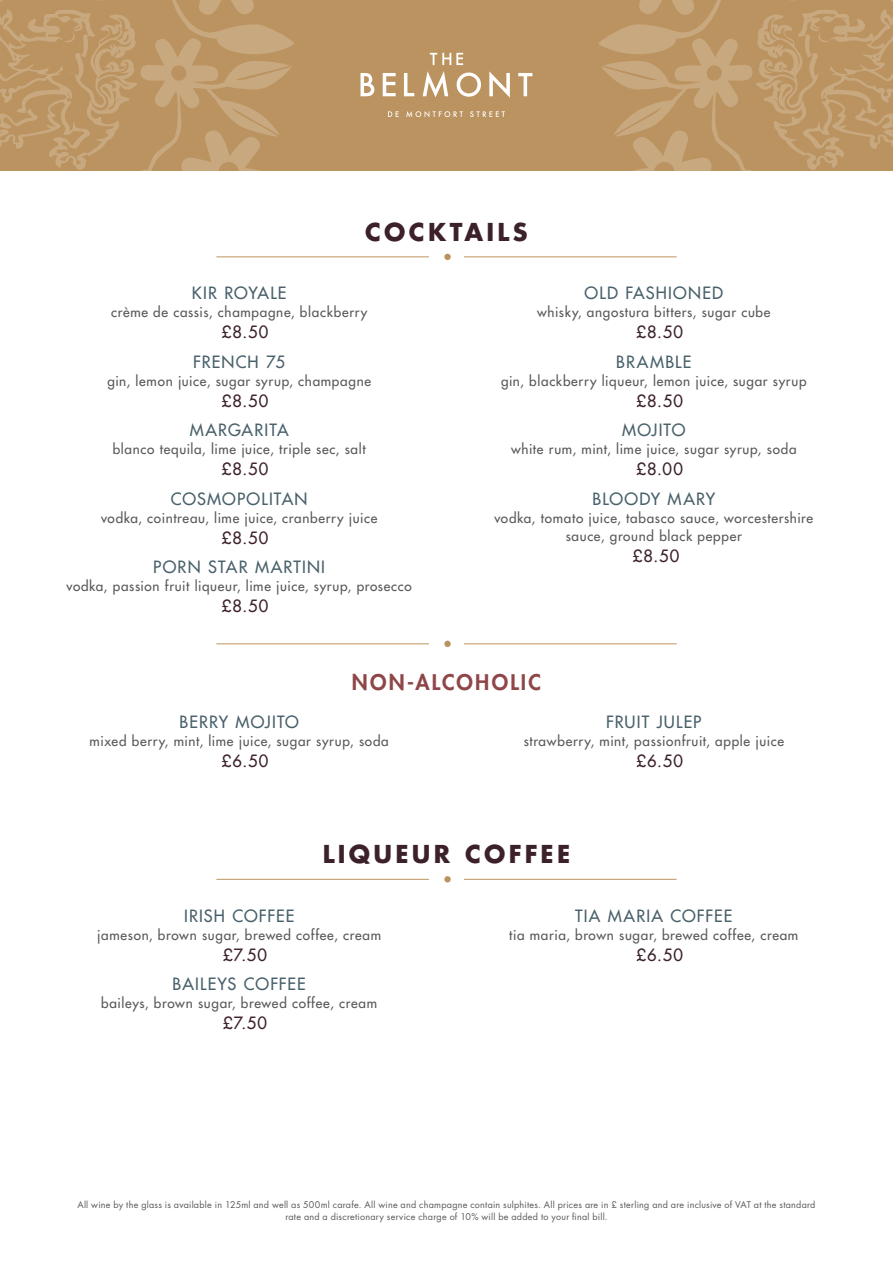
<style>
.page{position:relative;width:893px;height:1263px;background:#fff}
.page>*{position:absolute;margin:0;border:0;box-sizing:border-box;transform-origin:0 0}
.t1{font:700 24px "Futura Std";letter-spacing:.14em;color:#3c212a}
.t2{font:800 21px "Futura Std";letter-spacing:.105em;color:#8f4649}
.t3{font:500 16.5px "Futura Std";letter-spacing:.065em;color:#48606a}
.t4{font:500 16.5px "Futura Std";letter-spacing:.065em;color:#3c212a}
.t5{font:500 13.5px "Futura Std";letter-spacing:.05em;color:#57585a}
.t6{font:9px/12px "Futura Std";letter-spacing:.025em;color:#57585a;text-align:center}
</style>
<div class="page">
<hr style="left:216px;top:256px;width:213px;height:1px;background:#bb9360">
<hr style="left:464px;top:256px;width:213px;height:1px;background:#bb9360">
<div style="left:444px;top:254px;width:7px;height:6px;background:#bb9360;border-radius:50%"></div>
<hr style="left:216px;top:643px;width:213px;height:1px;background:#bb9360">
<hr style="left:464px;top:643px;width:213px;height:1px;background:#bb9360">
<div style="left:444px;top:641px;width:7px;height:6px;background:#bb9360;border-radius:50%"></div>
<hr style="left:216px;top:879px;width:213px;height:1px;background:#bb9360">
<hr style="left:464px;top:879px;width:213px;height:1px;background:#bb9360">
<div style="left:444px;top:876px;width:7px;height:6px;background:#bb9360;border-radius:50%"></div>
<div style="left:0;top:0;width:893px;height:170px;background:#bb9360"></div>
<svg style="left:360px;top:53px;width:172px;height:64px"></svg>
<svg style="left:0;top:0;width:295px;height:170px"></svg>
<svg style="left:598px;top:0;width:295px;height:170px"></svg>
<p class="t1" style="left:365px;top:216px;width:164px">COCKTAILS</p>
<p class="t3" style="left:192px;top:283px;width:96px">KIR ROYALE</p>
<p class="t5" style="left:111px;top:304px;width:258px">crème de cassis, champagne, blackberry</p>
<p class="t4" style="left:222px;top:322px;width:48px">£8.50</p>
<p class="t3" style="left:193px;top:351px;width:93px">FRENCH 75</p>
<p class="t5" style="left:107px;top:372px;width:265px">gin, lemon juice, sugar syrup, champagne</p>
<p class="t4" style="left:222px;top:390px;width:48px">£8.50</p>
<p class="t3" style="left:190px;top:420px;width:101px">MARGARITA</p>
<p class="t5" style="left:113px;top:441px;width:254px">blanco tequila, lime juice, triple sec, salt</p>
<p class="t4" style="left:222px;top:459px;width:48px">£8.50</p>
<p class="t3" style="left:171px;top:488px;width:138px">COSMOPOLITAN</p>
<p class="t5" style="left:101px;top:509px;width:278px">vodka, cointreau, lime juice, cranberry juice</p>
<p class="t4" style="left:222px;top:527px;width:48px">£8.50</p>
<p class="t3" style="left:153px;top:557px;width:173px">PORN STAR MARTINI</p>
<p class="t5" style="left:67px;top:578px;width:347px">vodka, passion fruit liqueur, lime juice, syrup, prosecco</p>
<p class="t4" style="left:222px;top:596px;width:48px">£8.50</p>
<p class="t3" style="left:585px;top:283px;width:140px">OLD FASHIONED</p>
<p class="t5" style="left:537px;top:304px;width:235px">whisky, angostura bitters, sugar cube</p>
<p class="t4" style="left:636px;top:322px;width:48px">£8.50</p>
<p class="t3" style="left:616px;top:351px;width:77px">BRAMBLE</p>
<p class="t5" style="left:501px;top:372px;width:307px">gin, blackberry liqueur, lemon juice, sugar syrup</p>
<p class="t4" style="left:636px;top:390px;width:48px">£8.50</p>
<p class="t3" style="left:622px;top:420px;width:65px">MOJITO</p>
<p class="t5" style="left:511px;top:441px;width:287px">white rum, mint, lime juice, sugar syrup, soda</p>
<p class="t4" style="left:636px;top:459px;width:48px">£8.00</p>
<p class="t3" style="left:592px;top:488px;width:124px">BLOODY MARY</p>
<p class="t5" style="left:494px;top:509px;width:320px">vodka, tomato juice, tabasco sauce, worcestershire</p>
<p class="t5" style="left:566px;top:527px;width:178px">sauce, ground black pepper</p>
<p class="t4" style="left:633px;top:545px;width:48px">£8.50</p>
<p class="t2" style="left:352px;top:669px;width:191px">NON-ALCOHOLIC</p>
<p class="t3" style="left:180px;top:711px;width:121px">BERRY MOJITO</p>
<p class="t5" style="left:90px;top:732px;width:301px">mixed berry, mint, lime juice, sugar syrup, soda</p>
<p class="t4" style="left:222px;top:750px;width:48px">£6.50</p>
<p class="t3" style="left:606px;top:711px;width:97px">FRUIT JULEP</p>
<p class="t5" style="left:524px;top:732px;width:262px">strawberry, mint, passionfruit, apple juice</p>
<p class="t4" style="left:636px;top:750px;width:48px">£6.50</p>
<p class="t1" style="left:323px;top:838px;width:249px">LIQUEUR COFFEE</p>
<p class="t3" style="left:184px;top:905px;width:112px">IRISH COFFEE</p>
<p class="t5" style="left:97px;top:926px;width:285px">jameson, brown sugar, brewed coffee, cream</p>
<p class="t4" style="left:223px;top:944px;width:46px">£7.50</p>
<p class="t3" style="left:173px;top:974px;width:135px">BAILEYS COFFEE</p>
<p class="t5" style="left:101px;top:995px;width:277px">baileys, brown sugar, brewed coffee, cream</p>
<p class="t4" style="left:223px;top:1013px;width:46px">£7.50</p>
<p class="t3" style="left:575px;top:905px;width:159px">TIA MARIA COFFEE</p>
<p class="t5" style="left:509px;top:926px;width:291px">tia maria, brown sugar, brewed coffee, cream</p>
<p class="t4" style="left:636px;top:944px;width:48px">£6.50</p>
<p class="t6" style="left:77px;top:1199px;width:739px">All wine by the glass is available in 125ml and well as 500ml carafe. All wine and champagne contain sulphites. All prices are in £ sterling and are inclusive of VAT at the standard rate and a discretionary service charge of 10% will be added to your final bill.</p>
</div>
